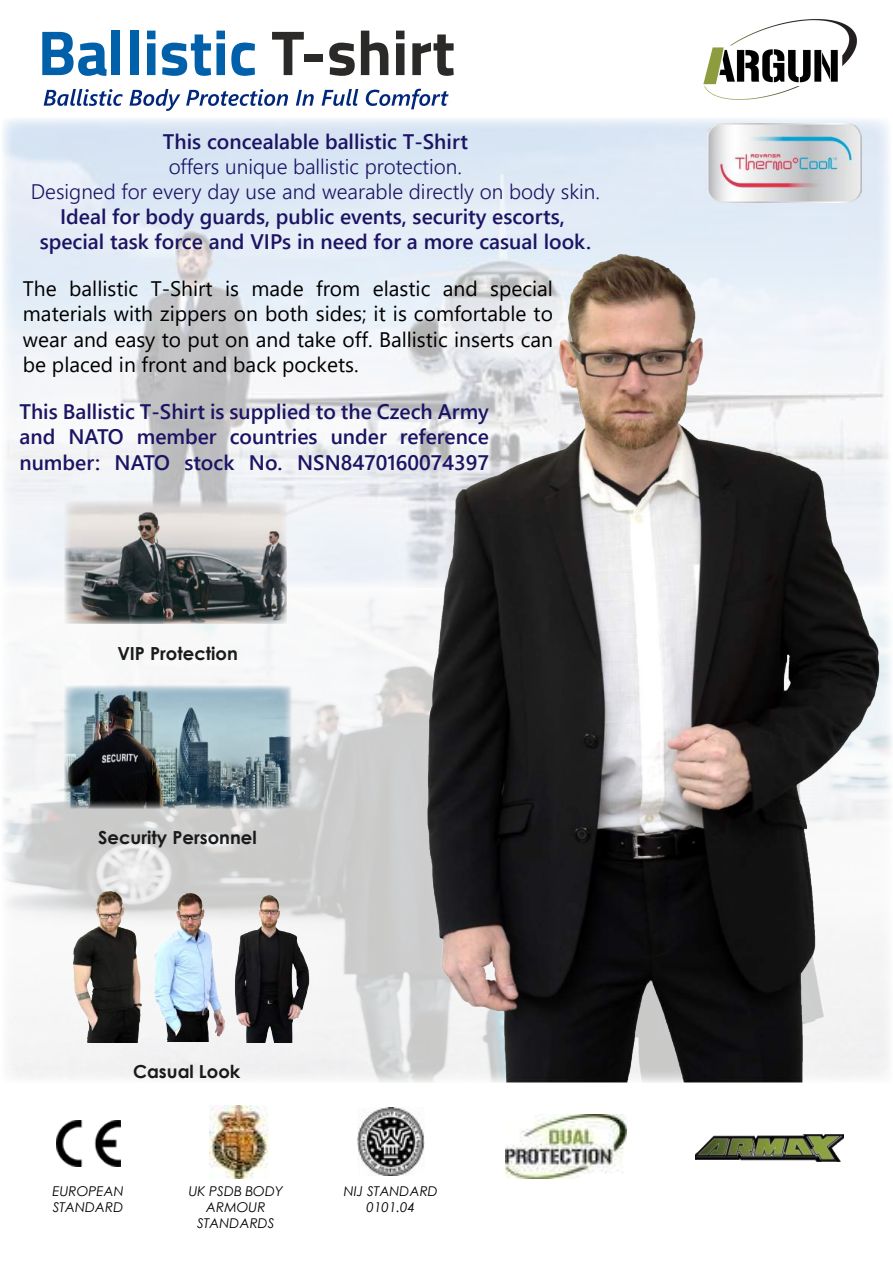
<style>
.page{position:relative;width:893px;height:1263px;background:#fff}
.page>*{position:absolute;margin:0;border:0;box-sizing:border-box;transform-origin:0 0}
.t1{font:600 21px/25.2px "Segoe UI";color:#1b1464;text-align:center}
.t2{font:21px/25.2px "Segoe UI";color:#000;text-align:justify}
.t3{font:300 21px/25.2px "Segoe UI";color:#1b1464;text-align:center}
.t4{font:700 18px "Century Gothic";color:#1a1a1a}
.t5{font:italic 13.5px/16.2px "Century Gothic";color:#000;text-align:center}
</style>
<div class="page">
<img style="left:3px;top:597px;width:413px;height:486px">
<img style="left:3px;top:119px;width:886px;height:467px">
<svg style="left:42px;top:32px;width:65px;height:44px"></svg>
<div style="left:111px;top:31px;width:9px;height:44px;background:#0060aa"></div>
<div style="left:130px;top:31px;width:9px;height:44px;background:#0060aa"></div>
<svg style="left:147px;top:31px;width:8px;height:44px"></svg>
<svg style="left:162px;top:31px;width:63px;height:45px"></svg>
<svg style="left:231px;top:43px;width:24px;height:33px"></svg>
<svg style="left:272px;top:32px;width:32px;height:43px"></svg>
<div style="left:305px;top:54px;width:18px;height:8px;background:#2b2a29"></div>
<svg style="left:329px;top:43px;width:26px;height:33px"></svg>
<svg style="left:361px;top:31px;width:27px;height:44px"></svg>
<svg style="left:396px;top:31px;width:8px;height:44px"></svg>
<svg style="left:412px;top:34px;width:42px;height:42px"></svg>
<img style="left:64px;top:501px;width:223px;height:123px">
<img style="left:64px;top:685px;width:227px;height:123px">
<img style="left:707px;top:123px;width:155px;height:79px">
<img style="left:210px;top:1106px;width:59px;height:72px">
<img style="left:358px;top:1107px;width:67px;height:69px">
<img style="left:56px;top:1121px;width:65px;height:45px">
<img style="left:505px;top:1114px;width:121px;height:64px">
<img style="left:695px;top:1134px;width:148px;height:28px">
<img style="left:703px;top:19px;width:154px;height:81px">
<img style="left:53px;top:888px;width:107px;height:154px">
<img style="left:136px;top:889px;width:99px;height:153px">
<img style="left:219px;top:890px;width:90px;height:152px">
<img style="left:416px;top:237px;width:476px;height:846px">
<svg style="left:44px;top:89px;width:79px;height:17px"></svg>
<svg style="left:129px;top:89px;width:51px;height:22px"></svg>
<svg style="left:186px;top:89px;width:102px;height:17px"></svg>
<svg style="left:296px;top:90px;width:18px;height:16px"></svg>
<svg style="left:322px;top:89px;width:36px;height:17px"></svg>
<svg style="left:366px;top:89px;width:83px;height:20px"></svg>
<p class="t1" style="left:163px;top:127px;width:307px">This concealable ballistic T-Shirt</p>
<p class="t3" style="left:31px;top:152px;width:571px">offers unique ballistic protection.<br>Designed for every day use and wearable directly on body skin.</p>
<p class="t1" style="left:40px;top:202px;width:553px">Ideal for body guards, public events, security escorts, special task force and VIPs in need for a more casual look.</p>
<p class="t2" style="left:23px;top:274px;width:532px">The ballistic T-Shirt is made from elastic and special materials with zippers on both sides; it is comfortable to wear and easy to put on and take off. Ballistic inserts can be placed in front and back pockets.</p>
<p class="t1" style="left:19px;top:397px;width:471px;text-align:justify">This Ballistic T-Shirt is supplied to the Czech Army and NATO member countries under reference number: NATO stock No. NSN8470160074397</p>
<p class="t4" style="left:117px;top:639px;width:122px">VIP Protection</p>
<p class="t4" style="left:98px;top:824px;width:160px">Security Personnel</p>
<p class="t4" style="left:133px;top:1058px;width:109px">Casual Look</p>
<p class="t5" style="left:53px;top:1183px;width:73px;text-align:left">EUROPEAN<br>STANDARD</p>
<p class="t5" style="left:189px;top:1183px;width:96px">UK PSDB BODY<br>ARMOUR<br>STANDARDS</p>
<p class="t5" style="left:344px;top:1183px;width:96px">NIJ STANDARD<br>0101.04</p>
</div>
